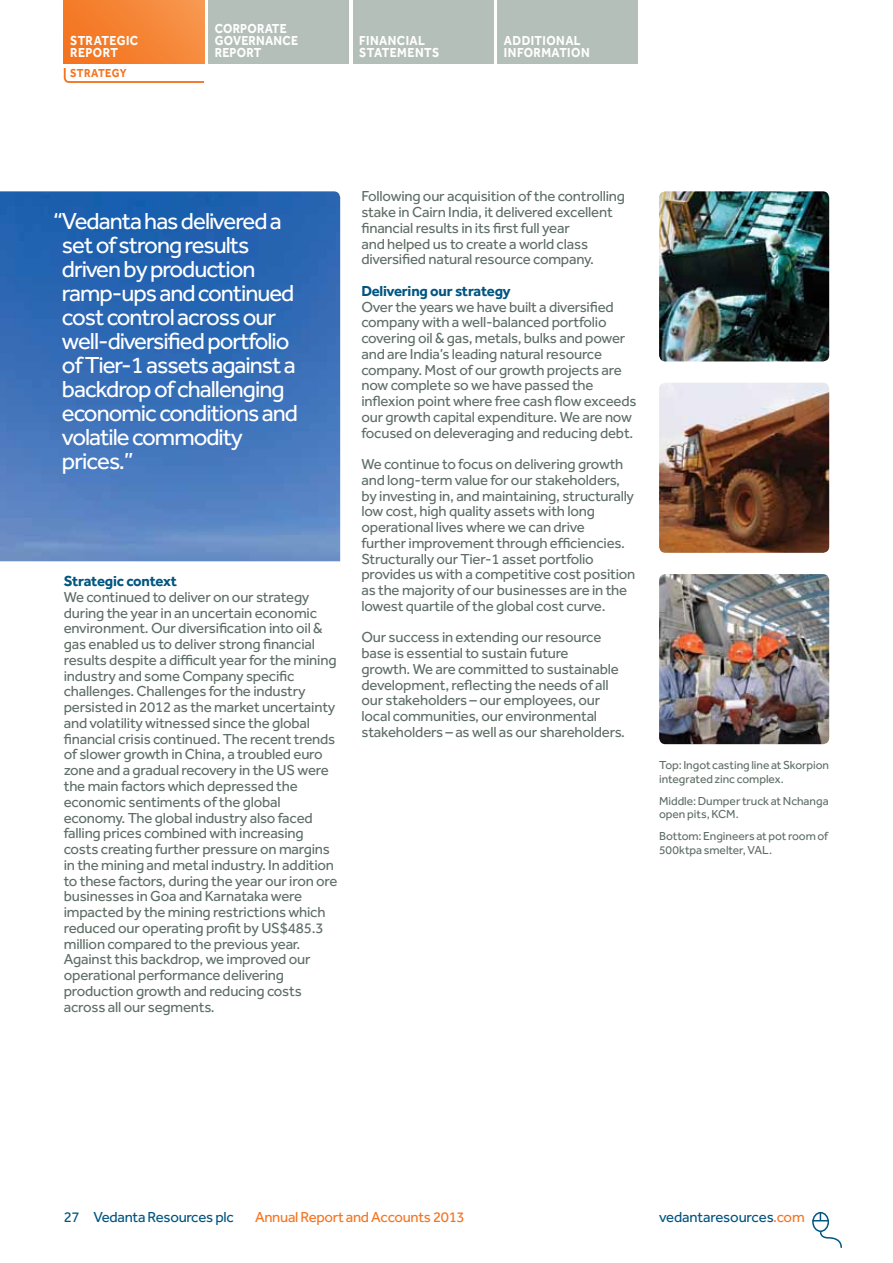
<style>
.page{position:relative;width:893px;height:1263px;background:#fff}
.page>*{position:absolute;margin:0;border:0;box-sizing:border-box;transform-origin:0 0}
.t1{font:24px/24px "Effra";letter-spacing:-.04em;color:#fff}
.t2{font:15px/15.8px "Effra";letter-spacing:-.015em;color:#5e6e66}
.t3{font:15px "Effra";letter-spacing:-.02em;color:#005581}
.t4{font:700 15px "Effra";letter-spacing:-.025em;color:#005581}
.t5{font:15px "Effra";letter-spacing:-.02em;color:#f47421}
.t6{font:700 13.5px/12px "Effra";letter-spacing:.03em;color:#fff;scale:.9 1}
.t7{font:12px/13.5px "Effra";letter-spacing:-.005em;color:#5e6e66}
.t8{font:700 12px "Effra";color:#f47421;scale:.9 1}
.s1{color:#f47421}
</style>
<div class="page">
<div style="left:812px;top:1212px;width:17px;height:20px;border:2px solid #005581;border-radius:50%"></div>
<svg style="left:813px;top:1212px;width:15px;height:9px"></svg>
<svg style="left:819px;top:1230px;width:23px;height:18px"></svg>
<div style="left:64px;top:0;width:140px;height:64px;background:linear-gradient(to right,#f47520,#f79247)"></div>
<div style="left:208px;top:0;width:141px;height:64px;background:#b4bfba"></div>
<div style="left:353px;top:0;width:140px;height:64px;background:#b4bfba"></div>
<div style="left:497px;top:0;width:141px;height:64px;background:#b4bfba"></div>
<img style="left:659px;top:191px;width:170px;height:170px">
<img style="left:659px;top:383px;width:170px;height:170px">
<img style="left:659px;top:574px;width:170px;height:170px">
<img style="left:0;top:191px;width:340px;height:370px">
<svg style="left:63px;top:68px;width:142px;height:15px"></svg>
<p class="t6" style="left:70px;top:35px;width:77px">STRATEGIC<br>REPORT</p>
<p class="t6" style="left:215px;top:23px;width:94px">CORPORATE<br>GOVERNANCE<br>REPORT</p>
<p class="t8" style="left:70px;top:66px;width:56px">strategy</p>
<p class="t6" style="left:359px;top:35px;width:90px">FINANCIAL<br>STATEMENTS</p>
<p class="t6" style="left:504px;top:35px;width:97px">ADDITIONAL<br>INFORMATION</p>
<p class="t1" style="left:62px;top:208px;width:237px;text-indent:-9px">“Vedanta has delivered a setofstrongresults driven by production ramp-ups and continued cost control across our well-diversifiedportfolio ofTier-1assetsagainsta backdropofchallenging economic conditions and volatile commodity prices.”</p>
<p class="t4" style="left:64px;top:572px;width:115px">Strategic context</p>
<p class="t2" style="left:64px;top:589px;width:275px">We continued to deliver on our strategy during the year in an uncertain economic environment. Our diversification into oil &amp; gas enabled us to deliver strong financial results despite a difficult year for the mining industry and some Company specific challenges. Challenges for the industry persisted in 2012 as the market uncertainty and volatility witnessed since the global financial crisis continued. The recent trends of slower growth in China, a troubled euro zone and a gradual recovery in the US were the main factors which depressed the economic sentiments ofthe global economy. The global industry also faced falling prices combined with increasing costs creating further pressure on margins in the mining and metal industry. In addition to these factors, during the year our iron ore businesses in Goa and Karnataka were impacted by the mining restrictions which reduced our operating profit by US$485.3 million compared to the previous year.<br>Against this backdrop, we improved our operational performance delivering production growth and reducing costs across all our segments.</p>
<p class="t2" style="left:361px;top:188px;width:265px">Following our acquisition ofthe controlling stake in Cairn India, it delivered excellent financial results in its first full year<br>and helped us to create a world class diversified natural resource company.</p>
<p class="t4" style="left:361px;top:282px;width:151px">Delivering our strategy</p>
<p class="t2" style="left:361px;top:299px;width:277px">Over the years we have built a diversified company with a well-balanced portfolio covering oil &amp; gas, metals, bulks and power and are India’s leading natural resource company. Most of our growth projects are now complete so we have passed the inflexion point where free cash flow exceeds our growth capital expenditure. We are now focused on deleveraging and reducing debt.</p>
<p class="t2" style="left:361px;top:456px;width:276px">We continue to focus on delivering growth and long-term value for our stakeholders, by investing in, and maintaining, structurally low cost, high quality assets with long operational lives where we can drive<br>further improvement through efficiencies.<br>Structurally our Tier-1 asset portfolio provides us with a competitive cost position as the majority of our businesses are in the lowest quartile ofthe global cost curve.</p>
<p class="t2" style="left:361px;top:629px;width:265px">Our success in extending our resource base is essential to sustain future<br>growth. We are committed to sustainable development, reflecting the needs of all our stakeholders – our employees, our local communities, our environmental stakeholders – as well as our shareholders.</p>
<p class="t7" style="left:659px;top:758px;width:171px">Top: Ingot casting line at Skorpion integratedzinc complex.</p>
<p class="t7" style="left:659px;top:794px;width:171px">Middle: Dumper truck at Nchanga openpits,KCM.</p>
<p class="t7" style="left:659px;top:829px;width:171px">Bottom:Engineers atpotroomof<br>500ktpa smelter,VAL.</p>
<p class="t3" style="left:64px;top:1208px;width:171px">27 Vedanta Resources plc</p>
<p class="t5" style="left:255px;top:1208px;width:211px">Annual Report and Accounts 2013</p>
<p class="t3" style="left:659px;top:1208px;width:147px">vedantaresources<span class="s1">.com</span></p>
</div>
